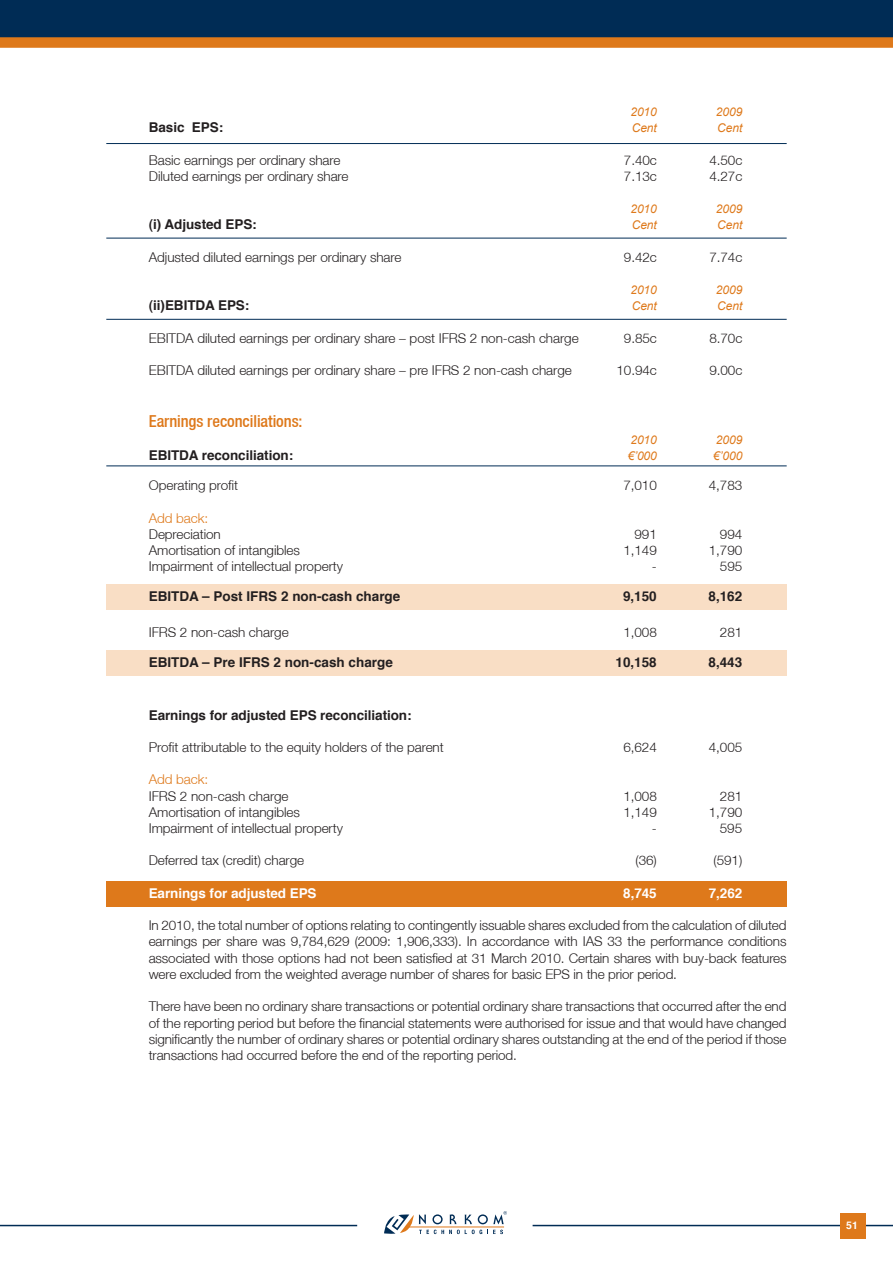
<style>
.page{position:relative;width:893px;height:1263px;background:#fff}
.page>*{position:absolute;margin:0;border:0;box-sizing:border-box;transform-origin:0 0}
.t1{font:500 condensed 16.5px "Helvetica Neue LT";letter-spacing:-.005em;color:#de791b}
.t2{font:300 13.5px/16.2px "Helvetica Neue LT";letter-spacing:-.005em;color:#231f20;text-align:justify}
.t3{font:700 13.5px "Helvetica";letter-spacing:-.005em;color:#231f20}
.t4{font:700 13.5px "Helvetica";letter-spacing:-.005em;color:#fff}
.t5{font:300 13.5px "Helvetica Neue LT";letter-spacing:-.005em;color:#de791b}
.t6{font:italic 12px "Arial";letter-spacing:-.005em;color:#de791b}
.t7{font:700 10.5px "Helvetica";color:#fff}
</style>
<div class="page">
<svg style="left:384px;top:1211px;width:123px;height:23px"></svg>
<hr style="left:0;top:1225px;width:357px;height:1px;background:#002c55">
<hr style="left:533px;top:1225px;width:360px;height:1px;background:#002c55">
<div style="left:840px;top:1213px;width:25px;height:26px;background:#de791b"></div>
<svg style="left:0;top:0;width:893px;height:48px;background:#313d49"></svg>
<div style="left:106px;top:882px;width:681px;height:25px;background:#de791b"></div>
<div style="left:106px;top:584px;width:681px;height:25px;background:#f9dec5"></div>
<div style="left:106px;top:651px;width:681px;height:25px;background:#f9dec5"></div>
<hr style="left:106px;top:143px;width:681px;height:1px;background:#002c55">
<hr style="left:106px;top:238px;width:681px;height:1px;background:#002c55">
<hr style="left:106px;top:319px;width:681px;height:1px;background:#002c55">
<hr style="left:106px;top:465px;width:681px;height:1px;background:#002c55">
<p class="t6" style="left:630px;top:104px;width:28px">2010</p>
<p class="t6" style="left:716px;top:104px;width:28px">2009</p>
<p class="t3" style="left:149px;top:116px;width:76px">Basic EPS:</p>
<p class="t6" style="left:632px;top:120px;width:27px">Cent</p>
<p class="t6" style="left:717px;top:120px;width:27px">Cent</p>
<p class="t2" style="left:149px;top:151px;width:193px">Basic earnings per ordinary share</p>
<p class="t2" style="left:624px;top:151px;width:35px">7.40c</p>
<p class="t2" style="left:709px;top:151px;width:35px">4.50c</p>
<p class="t2" style="left:149px;top:168px;width:201px">Diluted earnings per ordinary share</p>
<p class="t2" style="left:624px;top:168px;width:35px">7.13c</p>
<p class="t2" style="left:709px;top:168px;width:35px">4.27c</p>
<p class="t6" style="left:630px;top:201px;width:28px">2010</p>
<p class="t6" style="left:716px;top:201px;width:28px">2009</p>
<p class="t3" style="left:149px;top:214px;width:109px">(i) Adjusted EPS:</p>
<p class="t6" style="left:632px;top:217px;width:27px">Cent</p>
<p class="t6" style="left:717px;top:217px;width:27px">Cent</p>
<p class="t2" style="left:149px;top:249px;width:254px">Adjusted diluted earnings per ordinary share</p>
<p class="t2" style="left:624px;top:249px;width:35px">9.42c</p>
<p class="t2" style="left:709px;top:249px;width:35px">7.74c</p>
<p class="t6" style="left:630px;top:282px;width:28px">2010</p>
<p class="t6" style="left:716px;top:282px;width:28px">2009</p>
<p class="t3" style="left:149px;top:295px;width:102px">(ii)EBITDA EPS:</p>
<p class="t6" style="left:632px;top:298px;width:27px">Cent</p>
<p class="t6" style="left:717px;top:298px;width:27px">Cent</p>
<p class="t2" style="left:149px;top:330px;width:431px">EBITDA diluted earnings per ordinary share – post IFRS 2 non-cash charge</p>
<p class="t2" style="left:624px;top:330px;width:35px">9.85c</p>
<p class="t2" style="left:709px;top:330px;width:35px">8.70c</p>
<p class="t2" style="left:149px;top:362px;width:424px">EBITDA diluted earnings per ordinary share – pre IFRS 2 non-cash charge</p>
<p class="t2" style="left:616px;top:362px;width:42px">10.94c</p>
<p class="t2" style="left:709px;top:362px;width:35px">9.00c</p>
<p class="t1" style="left:149px;top:412px;width:155px">Earnings reconciliations:</p>
<p class="t6" style="left:630px;top:432px;width:28px">2010</p>
<p class="t6" style="left:716px;top:432px;width:28px">2009</p>
<p class="t3" style="left:149px;top:444px;width:146px">EBITDA reconciliation:</p>
<p class="t6" style="left:628px;top:448px;width:31px">€’000</p>
<p class="t6" style="left:713px;top:448px;width:31px">€’000</p>
<p class="t2" style="left:149px;top:477px;width:91px">Operating profit</p>
<p class="t2" style="left:623px;top:477px;width:35px">7,010</p>
<p class="t2" style="left:709px;top:477px;width:35px">4,783</p>
<p class="t5" style="left:149px;top:510px;width:61px">Add back:</p>
<p class="t2" style="left:149px;top:526px;width:74px">Depreciation</p>
<p class="t2" style="left:634px;top:526px;width:24px">991</p>
<p class="t2" style="left:720px;top:526px;width:24px">994</p>
<p class="t2" style="left:149px;top:542px;width:153px">Amortisation of intangibles</p>
<p class="t2" style="left:623px;top:542px;width:35px">1,149</p>
<p class="t2" style="left:709px;top:542px;width:35px">1,790</p>
<p class="t2" style="left:149px;top:558px;width:196px">Impairment of intellectual property</p>
<p class="t2" style="left:652px;top:558px;width:6px">-</p>
<p class="t2" style="left:720px;top:558px;width:24px">595</p>
<p class="t3" style="left:149px;top:585px;width:253px">EBITDA – Post IFRS 2 non-cash charge</p>
<p class="t3" style="left:623px;top:585px;width:35px">9,150</p>
<p class="t3" style="left:708px;top:585px;width:35px">8,162</p>
<p class="t2" style="left:149px;top:624px;width:141px">IFRS 2 non-cash charge</p>
<p class="t2" style="left:623px;top:624px;width:35px">1,008</p>
<p class="t2" style="left:720px;top:624px;width:24px">281</p>
<p class="t3" style="left:149px;top:652px;width:246px">EBITDA – Pre IFRS 2 non-cash charge</p>
<p class="t3" style="left:615px;top:652px;width:43px">10,158</p>
<p class="t3" style="left:708px;top:652px;width:35px">8,443</p>
<p class="t3" style="left:149px;top:704px;width:264px">Earnings for adjusted EPS reconciliation:</p>
<p class="t2" style="left:149px;top:739px;width:296px">Profit attributable to the equity holders of the parent</p>
<p class="t2" style="left:623px;top:739px;width:35px">6,624</p>
<p class="t2" style="left:709px;top:739px;width:35px">4,005</p>
<p class="t5" style="left:149px;top:771px;width:61px">Add back:</p>
<p class="t2" style="left:149px;top:787px;width:141px">IFRS 2 non-cash charge</p>
<p class="t2" style="left:623px;top:787px;width:35px">1,008</p>
<p class="t2" style="left:720px;top:787px;width:24px">281</p>
<p class="t2" style="left:149px;top:804px;width:153px">Amortisation of intangibles</p>
<p class="t2" style="left:623px;top:804px;width:35px">1,149</p>
<p class="t2" style="left:709px;top:804px;width:35px">1,790</p>
<p class="t2" style="left:149px;top:820px;width:196px">Impairment of intellectual property</p>
<p class="t2" style="left:652px;top:820px;width:6px">-</p>
<p class="t2" style="left:720px;top:820px;width:24px">595</p>
<p class="t2" style="left:149px;top:852px;width:157px">Deferred tax (credit) charge</p>
<p class="t2" style="left:635px;top:852px;width:23px">(36)</p>
<p class="t2" style="left:713px;top:852px;width:30px">(591)</p>
<p class="t4" style="left:149px;top:882px;width:169px">Earnings for adjusted EPS</p>
<p class="t4" style="left:623px;top:882px;width:35px">8,745</p>
<p class="t4" style="left:709px;top:882px;width:35px">7,262</p>
<p class="t2" style="left:149px;top:917px;width:639px">In 2010, the total number of options relating to contingently issuable shares excluded from the calculation of diluted earnings per share was 9,784,629 (2009: 1,906,333). In accordance with IAS 33 the performance conditions associated with those options had not been satisfied at 31 March 2010. Certain shares with buy-back features were excluded from the weighted average number of shares for basic EPS in the prior period.</p>
<p class="t2" style="left:149px;top:998px;width:639px">There have been no ordinary share transactions or potential ordinary share transactions that occurred after the end of the reporting period but before the financial statements were authorised for issue and that would have changed significantly the number of ordinary shares or potential ordinary shares outstanding at the end of the period if those transactions had occurred before the end of the reporting period.</p>
<p class="t7" style="left:846px;top:1216px;width:13px">51</p>
</div>
